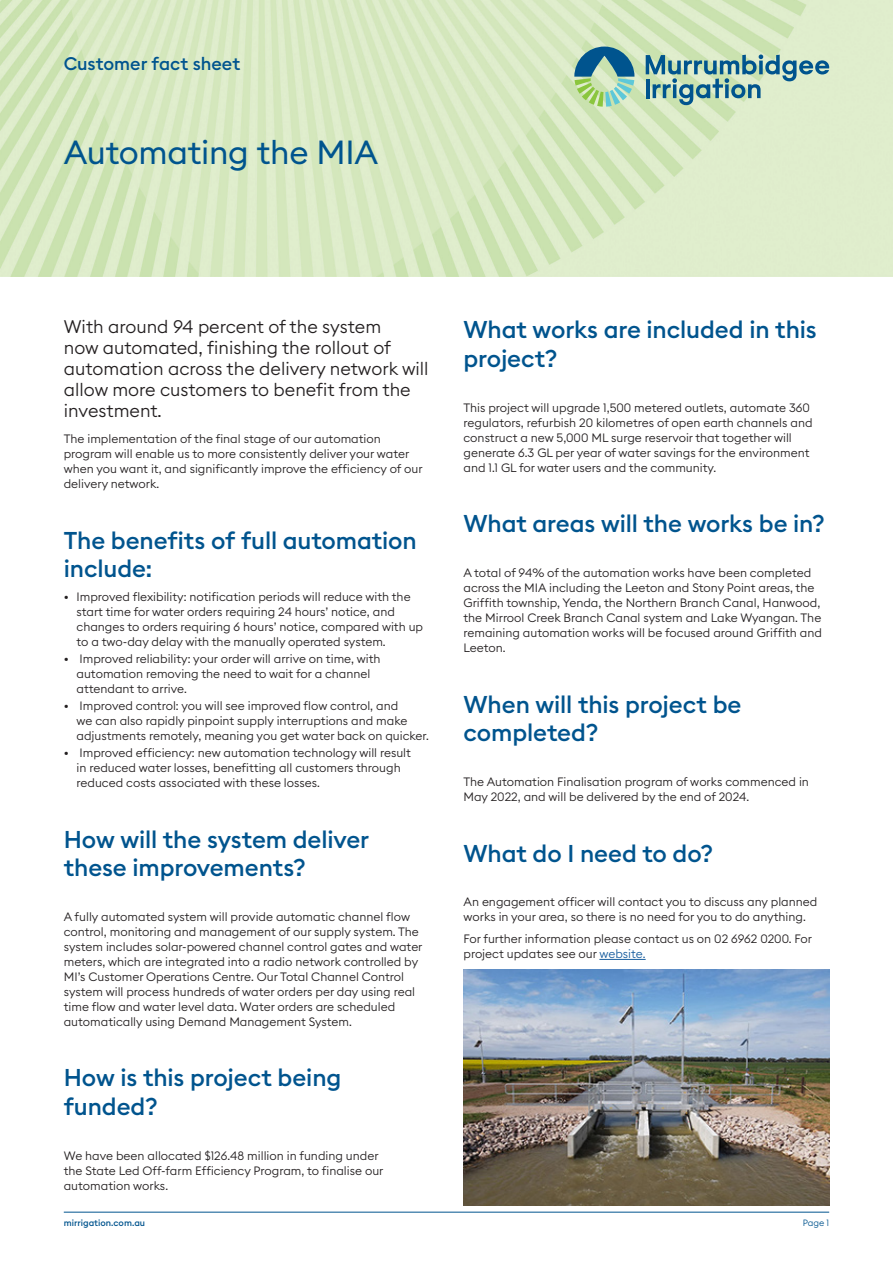
<style>
.page{position:relative;width:893px;height:1263px;background:#fff}
.page>*{position:absolute;margin:0;border:0;box-sizing:border-box;transform-origin:0 0}
.t1{font:33px "Euclid Square";letter-spacing:-.01em;color:#00548e}
.DOC_HEADING_1_SINGLE_COLUMN{font:500 24px/28.5px "Euclid Square";letter-spacing:-.005em;color:#00548e}
.PULL_OUT_SINGLE_COLUMN{font:300 18px/21px "Euclid Square";color:#231f20}
.t2{font:500 18px "Euclid Square";color:#00548e}
.BODY_TEXT{font:300 12px/15px "Euclid Square";color:#231f20}
.t3{font:500 9px "Euclid Square";color:#00548e}
.t4{font:300 9px "Euclid Square";color:#00548e}
.s1{color:#175d9e}
</style>
<div class="page">
<img style="left:0;top:0;width:893px;height:277px">
<hr style="left:64px;top:1212px;width:765px;height:1px;background:#00548e">
<svg style="left:646px;top:55px;width:183px;height:50px;background:#9cc0b4"></svg>
<svg style="left:574px;top:47px;width:60px;height:60px;background:#81b3a5"></svg>
<hr style="left:599px;top:959px;width:47px;height:1px;background:#175d9e">
<img style="left:463px;top:970px;width:366px;height:235px">
<h3 class="t2" style="left:64px;top:52px;width:178px">Customer fact sheet</h3>
<h1 class="t1" style="left:64px;top:132px;width:316px">Automating the MIA</h1>
<p class="PULL_OUT_SINGLE_COLUMN" style="left:64px;top:316px;width:366px">With around 94 percent of the system<br>now automated, finishing the rollout of automation across the delivery network will allow more customers to benefit from the investment.</p>
<p class="BODY_TEXT" style="left:64px;top:431px;width:360px">The implementation of the final stage of our automation program will enable us to more consistently deliver your water when you want it, and significantly improve the efficiency of our delivery network.</p>
<p class="DOC_HEADING_1_SINGLE_COLUMN" style="left:64px;top:526px;width:354px">The benefits of full automation include:</p>
<p class="BODY_TEXT" style="left:77px;top:589px;width:348px;text-indent:-13px">• Improved flexibility: notification periods will reduce with the start time for water orders requiring 24 hours’ notice, and changes to orders requiring 6 hours’ notice, compared with up to a two-day delay with the manually operated system.</p>
<p class="BODY_TEXT" style="left:77px;top:651px;width:306px;text-indent:-13px">• Improved reliability: your order will arrive on time, with automation removing the need to wait for a channel attendant to arrive.</p>
<p class="BODY_TEXT" style="left:77px;top:698px;width:354px;text-indent:-13px">• Improved control: you will see improved flow control, and<br>we can also rapidly pinpoint supply interruptions and make adjustments remotely, meaning you get water back on quicker.</p>
<p class="BODY_TEXT" style="left:77px;top:745px;width:336px;text-indent:-13px">• Improved efficiency: new automation technology will result in reduced water losses, benefitting all customers through reduced costs associated with these losses.</p>
<p class="DOC_HEADING_1_SINGLE_COLUMN" style="left:64px;top:825px;width:307px">How will the system deliver these improvements?</p>
<p class="BODY_TEXT" style="left:64px;top:909px;width:360px">A fully automated system will provide automatic channel flow control, monitoring and management of our supply system. The system includes solar-powered channel control gates and water meters, which are integrated into a radio network controlled by MI’s Customer Operations Centre. Our Total Channel Control system will process hundreds of water orders per day using real time flow and water level data. Water orders are scheduled automatically using Demand Management System.</p>
<p class="DOC_HEADING_1_SINGLE_COLUMN" style="left:64px;top:1064px;width:279px">How is this project being funded?</p>
<p class="BODY_TEXT" style="left:64px;top:1148px;width:321px">We have been allocated $126.48 million in funding under the State Led Off-farm Efficiency Program, to finalise our automation works.</p>
<p class="DOC_HEADING_1_SINGLE_COLUMN" style="left:463px;top:316px;width:355px">What works are included in this project?</p>
<p class="BODY_TEXT" style="left:463px;top:400px;width:351px">This project will upgrade 1,500 metered outlets, automate 360 regulators, refurbish 20 kilometres of open earth channels and construct a new 5,000 ML surge reservoir that together will generate 6.3 GL per year of water savings for the environment and 1.1 GL for water users and the community.</p>
<p class="DOC_HEADING_1_SINGLE_COLUMN" style="left:463px;top:510px;width:363px">What areas will the works be in?</p>
<p class="BODY_TEXT" style="left:463px;top:565px;width:360px">A total of 94% of the automation works have been completed across the MIA including the Leeton and Stony Point areas, the Griffith township, Yenda, the Northern Branch Canal, Hanwood, the Mirrool Creek Branch Canal system and Lake Wyangan. The remaining automation works will be focused around Griffith and Leeton.</p>
<p class="DOC_HEADING_1_SINGLE_COLUMN" style="left:463px;top:690px;width:279px">When will this project be completed?</p>
<p class="BODY_TEXT" style="left:463px;top:774px;width:347px">The Automation Finalisation program of works commenced in<br>May 2022, and will be delivered by the end of 2024.</p>
<p class="DOC_HEADING_1_SINGLE_COLUMN" style="left:463px;top:839px;width:251px">What do I need to do?</p>
<p class="BODY_TEXT" style="left:463px;top:894px;width:355px">An engagement officer will contact you to discuss any planned works in your area, so there is no need for you to do anything.</p>
<p class="BODY_TEXT" style="left:463px;top:931px;width:350px">For further information please contact us on 02 6962 0200. For project updates see our <span class="s1">website.</span></p>
<p class="t3" style="left:64px;top:1217px;width:83px">mirrigation.com.au</p>
<p class="t4" style="left:803px;top:1217px;width:28px">Page 1</p>
</div>
